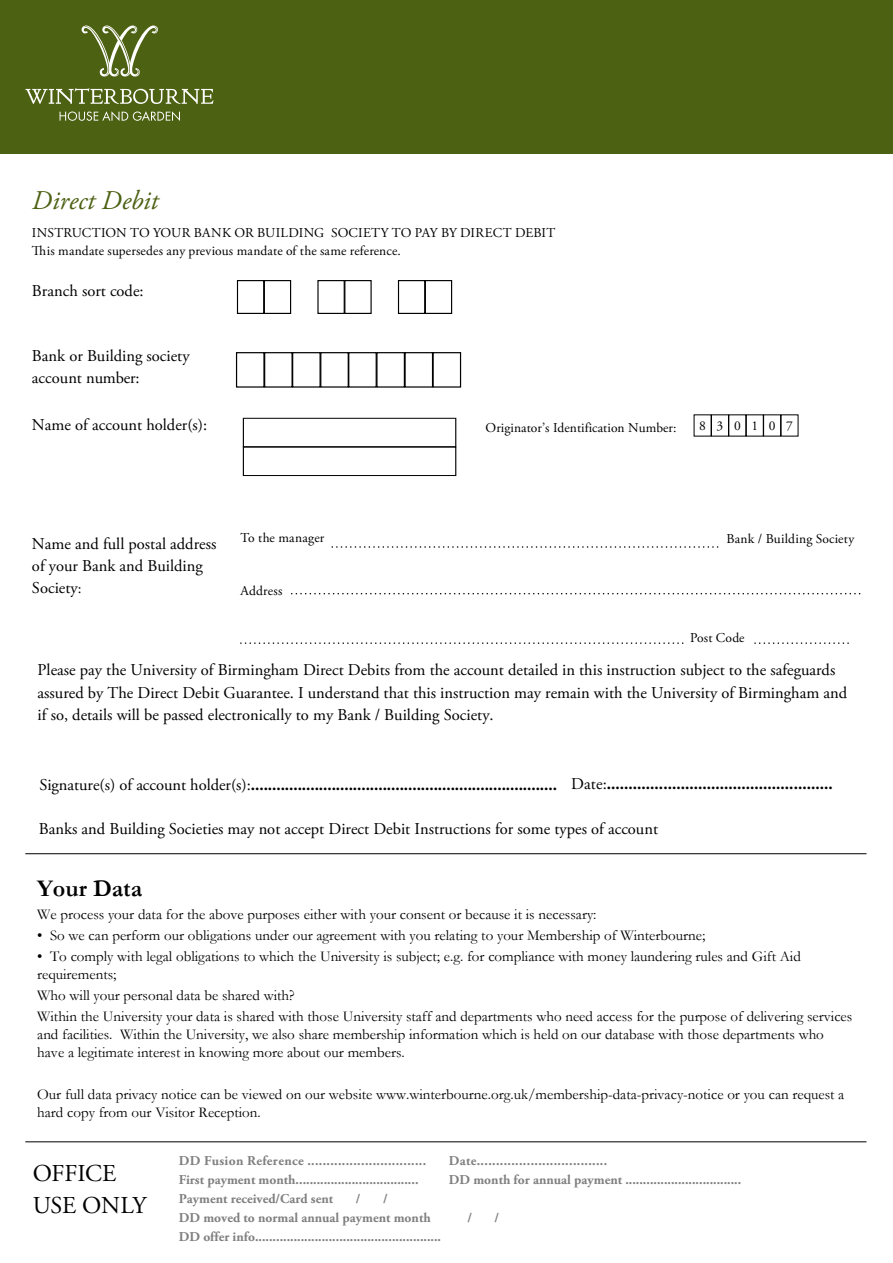
<style>
.page{position:relative;width:893px;height:1263px;background:#fff}
.page>*{position:absolute;margin:0;border:0;box-sizing:border-box;transform-origin:0 0}
.t1{font:italic 27px "Adobe Garamond Pro";letter-spacing:-.005em;color:#4d6113}
.t2{font:24.3px "Adobe Garamond Pro";letter-spacing:-.015em;color:#000}
.t3{font:700 24px "Garamond";color:#000}
.t4{font:16.5px/22px "Adobe Garamond Pro";color:#000}
.t5{font:700 16.5px "Adobe Garamond Pro";color:#000}
.t6{font:15px/18px "Garamond";color:#000}
.t7{font:700 13.5px/18.9px "Adobe Garamond Pro";color:#808080}
.t8{font:13.5px "Adobe Garamond Pro";letter-spacing:.005em;color:#000}
.t9{font:700 13.5px "Adobe Garamond Pro";letter-spacing:.025em;color:#808080}
.s1{font-size:15px}
.s2{font-weight:400}
</style>
<div class="page">
<div style="left:0;top:0;width:893px;height:153px;background:#4d6113"></div>
<svg style="left:60px;top:111px;width:120px;height:10px"></svg>
<svg style="left:81px;top:25px;width:77px;height:52px"></svg>
<svg style="left:26px;top:88px;width:187px;height:16px"></svg>
<svg style="left:332px;top:546px;width:387px;height:2px"></svg>
<svg style="left:292px;top:593px;width:569px;height:1px"></svg>
<svg style="left:241px;top:642px;width:443px;height:2px"></svg>
<svg style="left:755px;top:642px;width:94px;height:2px"></svg>
<hr style="left:25px;top:853px;width:841px;height:1px;background:#000">
<hr style="left:25px;top:1141px;width:841px;height:1px;background:#000">
<div style="left:236px;top:352px;width:29px;height:36px;border:1px solid #000"></div>
<div style="left:243px;top:418px;width:213px;height:29px;border:1px solid #000"></div>
<div style="left:243px;top:446px;width:213px;height:30px;border:1px solid #000"></div>
<div style="left:264px;top:352px;width:29px;height:36px;border:1px solid #000"></div>
<div style="left:292px;top:352px;width:29px;height:36px;border:1px solid #000"></div>
<div style="left:320px;top:352px;width:29px;height:36px;border:1px solid #000"></div>
<div style="left:348px;top:352px;width:29px;height:36px;border:1px solid #000"></div>
<div style="left:376px;top:352px;width:29px;height:36px;border:1px solid #000"></div>
<div style="left:404px;top:352px;width:29px;height:36px;border:1px solid #000"></div>
<div style="left:432px;top:352px;width:29px;height:36px;border:1px solid #000"></div>
<div style="left:237px;top:280px;width:27px;height:34px;border:1px solid #000"></div>
<div style="left:317px;top:280px;width:28px;height:34px;border:1px solid #000"></div>
<div style="left:398px;top:280px;width:27px;height:34px;border:1px solid #000"></div>
<div style="left:264px;top:280px;width:27px;height:34px;border:1px solid #000"></div>
<div style="left:711px;top:414px;width:18px;height:22px;border:1px solid #000"></div>
<div style="left:728px;top:414px;width:18px;height:22px;border:1px solid #000"></div>
<div style="left:746px;top:414px;width:18px;height:22px;border:1px solid #000"></div>
<div style="left:763px;top:414px;width:18px;height:22px;border:1px solid #000"></div>
<div style="left:344px;top:280px;width:28px;height:34px;border:1px solid #000"></div>
<div style="left:425px;top:280px;width:27px;height:34px;border:1px solid #000"></div>
<p class="t1" style="left:32px;top:185px;width:128px">Direct Debit</p>
<p class="t8" style="left:32px;top:224px;width:525px">INSTRUCTION TO YOUR BANK OR BUILDING SOCIETY TO PAY BY DIRECT DEBIT</p>
<p class="t8" style="left:32px;top:242px;width:370px">This mandate supersedes any previous mandate of the same reference.</p>
<p class="t4" style="left:32px;top:280px;width:113px">Branch sort code:</p>
<p class="t4" style="left:32px;top:345px;width:159px">Bank or Building society account number:</p>
<p class="t4" style="left:32px;top:414px;width:177px">Name of account holder(s):</p>
<p class="t4" style="left:32px;top:534px;width:186px">Name and full postal address of your Bank and Building<br>Society<span class="s1">:</span></p>
<p class="t8" style="left:241px;top:529px;width:85px">To the manager</p>
<p class="t8" style="left:240px;top:583px;width:43px">Address</p>
<p class="t8" style="left:486px;top:420px;width:192px">Originator’s Identification Number:</p>
<p class="t8" style="left:699px;top:418px;width:8px">8</p>
<p class="t8" style="left:717px;top:418px;width:8px">3</p>
<p class="t8" style="left:734px;top:418px;width:8px">0</p>
<p class="t8" style="left:751px;top:418px;width:8px">1</p>
<p class="t8" style="left:769px;top:418px;width:8px">0</p>
<p class="t8" style="left:786px;top:418px;width:8px">7</p>
<p class="t8" style="left:726px;top:530px;width:130px">Bank / Building Society</p>
<p class="t8" style="left:690px;top:629px;width:56px">Post Code</p>
<p class="t4" style="left:38px;top:659px;width:811px;line-height:22.6px">Please pay the University of Birmingham Direct Debits from the account detailed in this instruction subject to the safeguards assured by The Direct Debit Guarantee. I understand that this instruction may remain with the University of Birmingham and if so, details will be passed electronically to my Bank / Building Society.</p>
<p class="t5" style="left:39px;top:775px;width:795px"><span class="s2">Signature(s) of account holder(s):</span>........................................................................ <span class="s2">Date:</span>....................................................</p>
<p class="t4" style="left:39px;top:819px;width:621px">Banks and Building Societies may not accept Direct Debit Instructions for some types of account</p>
<h3 class="t3" style="left:37px;top:872px;width:107px">Your Data</h3>
<p class="t6" style="left:37px;top:904px;width:561px">We process your data for the above purposes either with your consent or because it is necessary:</p>
<p class="t6" style="left:37px;top:925px;width:670px">• So we can perform our obligations under our agreement with you relating to your Membership of Winterbourne;</p>
<p class="t6" style="left:37px;top:946px;width:765px">• To comply with legal obligations to which the University is subject; e.g. for compliance with money laundering rules and Gift Aid requirements;</p>
<p class="t6" style="left:37px;top:984px;width:817px;line-height:21px">Who will your personal data be shared with?<br>Within the University your data is shared with those University staff and departments who need access for the purpose of delivering services</p>
<p class="t6" style="left:37px;top:1024px;width:788px">and facilities. Within the University, we also share membership information which is held on our database with those departments who have a legitimate interest in knowing more about our members.</p>
<p class="t6" style="left:37px;top:1084px;width:809px">Our full data privacy notice can be viewed on our website www.winterbourne.org.uk/membership-data-privacy-notice or you can request a hard copy from our Visitor Reception.</p>
<p class="t2" style="left:33px;top:1158px;width:85px">OFFICE</p>
<p class="t2" style="left:33px;top:1191px;width:115px">USE ONLY</p>
<p class="t9" style="left:179px;top:1153px;width:249px">DD Fusion Reference ...............................</p>
<p class="t7" style="left:449px;top:1151px;width:160px">Date..................................</p>
<p class="t7" style="left:179px;top:1170px;width:241px">First payment month...................................</p>
<p class="t7" style="left:449px;top:1170px;width:294px">DD month for annual payment .................................</p>
<p class="t7" style="left:179px;top:1189px;width:156px">Payment received/Card sent</p>
<p class="t7" style="left:356px;top:1189px;width:6px">/</p>
<p class="t7" style="left:179px;top:1189px;width:254px;text-indent:204px">/<br>DD moved to normal annual payment month</p>
<p class="t7" style="left:467px;top:1208px;width:6px">/</p>
<p class="t7" style="left:495px;top:1208px;width:6px">/</p>
<p class="t7" style="left:179px;top:1227px;width:264px">DD offer info.....................................................</p>
</div>
